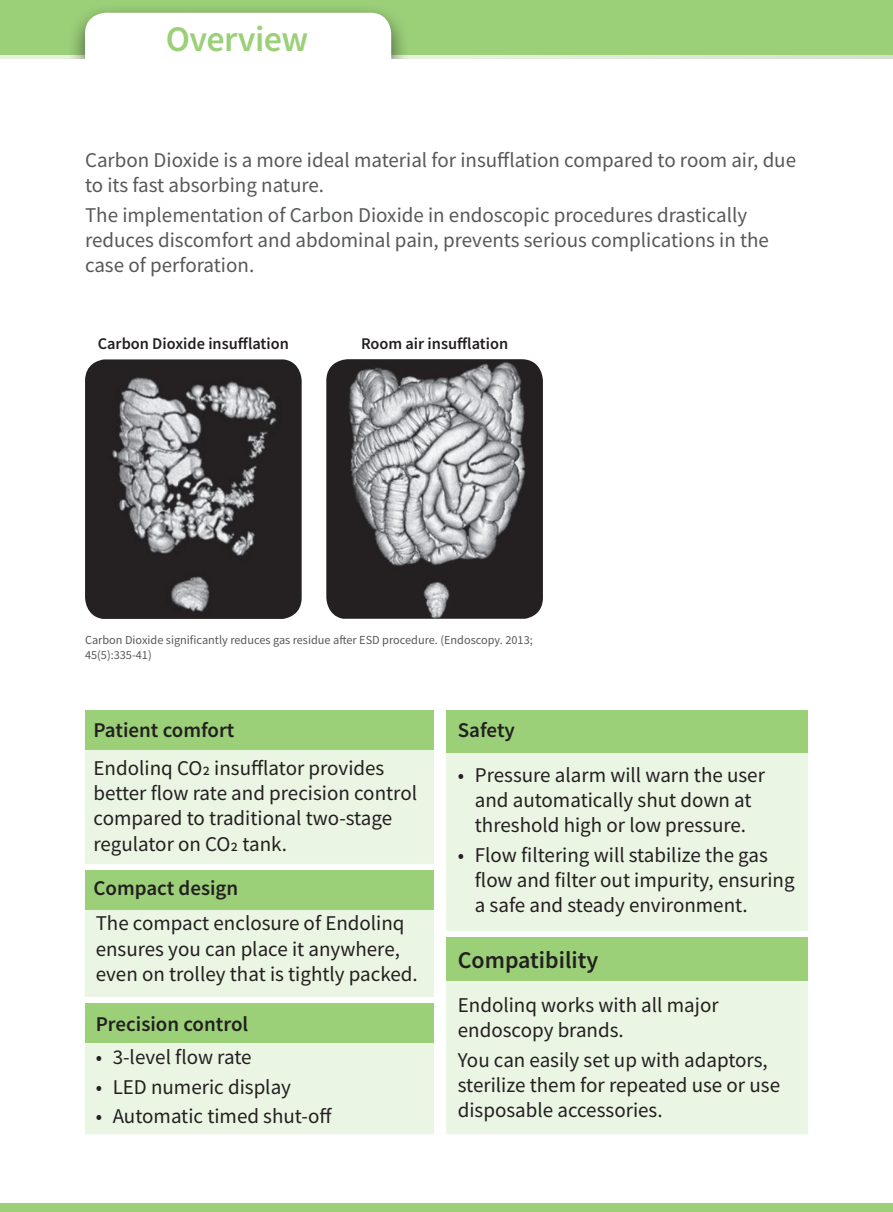
<style>
.page{position:relative;width:893px;height:1212px;background:#fff}
.page>*{position:absolute;margin:0;border:0;box-sizing:border-box;transform-origin:0 0}
.页面标题{font:600 36px "Source Sans Pro";letter-spacing:-.015em;color:#9bd079}
.卖点_标题{font:600 24px "Source Sans Pro";color:#231f20}
.卖点_正文{font:21px/25.2px "Source Sans Pro";color:#231f20}
.卖点_正文-2{font:21px/25.2px "Source Sans Pro";color:#57585a}
.卖点_标题-2{font:600 21px "Source Sans Pro";color:#231f20}
.卖点_标题-3{font:600 16.35px "Source Sans Pro";color:#231f20}
.卖点_正文-3{font:12.3px/14.7px "Source Sans Pro";color:#57585a}
</style>
<div class="page">
<div style="left:0;top:0;width:893px;height:411px;background:#9bd079"></div>
<hr style="left:0;top:55px;width:893px;height:4px;background:#deebd6">
<div style="left:66px;top:3px;width:344px;height:84px;background:#231f20;opacity:.75"></div>
<div style="left:85px;top:13px;width:306px;height:46px;background:#fff"></div>
<div style="left:0;top:59px;width:893px;height:1153px;background:#fff"></div>
<div style="left:0;top:1203px;width:893px;height:9px;background:#9bd079"></div>
<hr style="left:892px;top:996px;width:1px;height:207px;background:#9bd079">
<div style="left:446px;top:948px;width:362px;height:186px;background:#ebf5e4"></div>
<div style="left:447px;top:937px;width:361px;height:43px;background:#9bd079"></div>
<div style="left:85px;top:1013px;width:349px;height:121px;background:#ebf5e4"></div>
<div style="left:85px;top:1003px;width:348px;height:39px;background:#9bd079"></div>
<div style="left:85px;top:880px;width:349px;height:116px;background:#ebf5e4"></div>
<div style="left:85px;top:870px;width:348px;height:39px;background:#9bd079"></div>
<div style="left:446px;top:721px;width:362px;height:210px;background:#ebf5e4"></div>
<div style="left:447px;top:710px;width:361px;height:43px;background:#9bd079"></div>
<img style="left:85px;top:359px;width:217px;height:260px">
<img style="left:326px;top:359px;width:217px;height:260px">
<div style="left:85px;top:720px;width:349px;height:144px;background:#ebf5e4"></div>
<div style="left:85px;top:710px;width:348px;height:40px;background:#9bd079"></div>
<p class="页面标题" style="left:166px;top:16px;width:144px">Overview</p>
<p class="卖点_正文-2" style="left:85px;top:147px;width:713px">Carbon Dioxide is a more ideal material for insufflation compared to room air, due to its fast absorbing nature.</p>
<p class="卖点_正文-2" style="left:85px;top:202px;width:685px">The implementation of Carbon Dioxide in endoscopic procedures drastically reduces discomfort and abdominal pain, prevents serious complications in the case of perforation.</p>
<p class="卖点_标题-3" style="left:98px;top:333px;width:193px">Carbon Dioxide insufflation</p>
<p class="卖点_标题-3" style="left:361px;top:333px;width:149px">Room air insufflation</p>
<p class="卖点_正文-3" style="left:85px;top:632px;width:449px">Carbon Dioxide significantly reduces gas residue after ESD procedure. (Endoscopy. 2013;<br>45(5):335-41)</p>
<p class="卖点_标题-2" style="left:94px;top:716px;width:143px">Patient comfort</p>
<p class="卖点_正文" style="left:94px;top:755px;width:325px">Endolinq CO2 insufflator provides better flow rate and precision control compared to traditional two-stage regulator on CO2 tank.</p>
<p class="卖点_标题-2" style="left:94px;top:874px;width:146px">Compact design</p>
<p class="卖点_正文" style="left:96px;top:911px;width:324px">The compact enclosure of Endolinq ensures you can place it anywhere, even on trolley that is tightly packed.</p>
<p class="卖点_标题-2" style="left:96px;top:1010px;width:154px">Precision control</p>
<p class="卖点_正文" style="left:96px;top:1045px;width:157px">• 3-level flow rate</p>
<p class="卖点_正文" style="left:96px;top:1074px;width:197px">• LED numeric display</p>
<p class="卖点_正文" style="left:96px;top:1104px;width:238px">• Automatic timed shut-off</p>
<p class="卖点_标题-2" style="left:458px;top:716px;width:59px">Safety</p>
<p class="卖点_正文" style="left:458px;top:762px;width:309px;text-align:center">• Pressure alarm will warn the user and automatically shut down at threshold high or low pressure.</p>
<p class="卖点_正文" style="left:475px;top:842px;width:321px;text-indent:-17px">• Flow filtering will stabilize the gas flow and filter out impurity, ensuring a safe and steady environment.</p>
<p class="卖点_标题" style="left:458px;top:944px;width:142px">Compatibility</p>
<p class="卖点_正文" style="left:458px;top:992px;width:262px">Endolinq works with all major endoscopy brands.</p>
<p class="卖点_正文" style="left:458px;top:1047px;width:324px">You can easily set up with adaptors, sterilize them for repeated use or use disposable accessories.</p>
</div>
